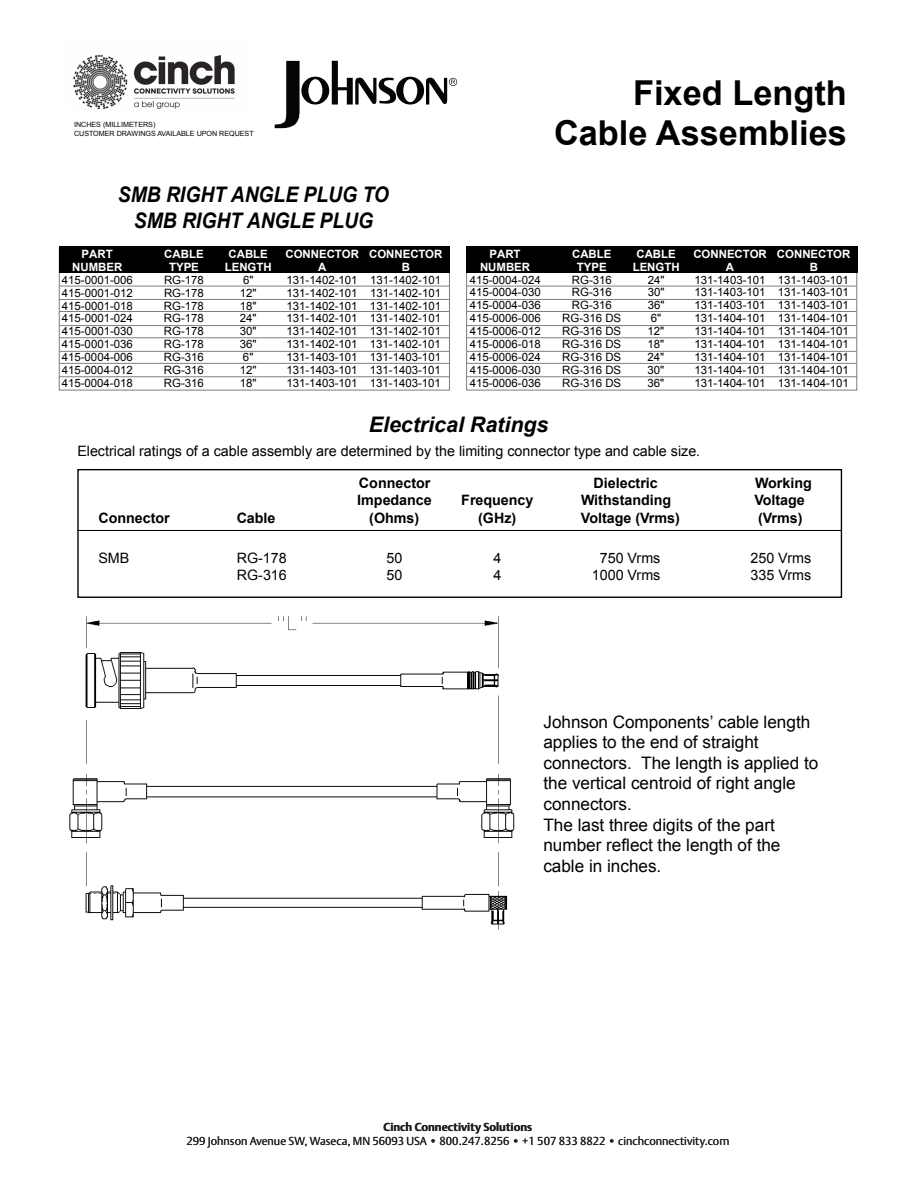
<style>
.page{position:relative;width:918px;height:1188px;background:#fff}
.page>*{position:absolute;margin:0;border:0;box-sizing:border-box;transform-origin:0 0}
.t1{font:700 34.35px/40px "Arial";color:#000;text-align:right}
.t2{font:italic 700 21.45px/25.8px "Arial";color:#000;text-align:center;scale:.9 1}
.t3{font:italic 700 21.45px "Arial";color:#000}
.t4{font:17.1px/20.5px "Arial";color:#000}
.t5{font:14.25px "Arial";color:#000}
.t6{font:700 14.25px "Arial";color:#000}
.t7{font:11.4px "Arial";color:#000}
.t8{font:700 11.4px "Arial";color:#fff}
.t9{font:300 11.4px "DTL Argo T";color:#231f20}
.t10{font:700 11.4px "DTL Argo T";color:#231f20}
.t11{font:7.2px/8.6px "Arial";color:#000}
</style>
<div class="page">
<div style="left:59px;top:247px;width:391px;height:144px;border:1px solid #808080"></div>
<hr style="left:59px;top:286px;width:391px;height:1px;background:#808080">
<hr style="left:59px;top:299px;width:390px;height:1px;background:#808080">
<hr style="left:59px;top:311px;width:391px;height:1px;background:#808080">
<hr style="left:59px;top:325px;width:390px;height:1px;background:#808080">
<hr style="left:59px;top:337px;width:390px;height:1px;background:#808080">
<hr style="left:59px;top:351px;width:391px;height:1px;background:#808080">
<hr style="left:59px;top:363px;width:390px;height:1px;background:#808080">
<hr style="left:59px;top:376px;width:391px;height:1px;background:#808080">
<div style="left:59px;top:247px;width:390px;height:26px;background:#000"></div>
<div style="left:466px;top:247px;width:391px;height:144px;border:1px solid #808080"></div>
<hr style="left:467px;top:286px;width:390px;height:1px;background:#808080">
<hr style="left:466px;top:299px;width:390px;height:1px;background:#808080">
<hr style="left:467px;top:311px;width:390px;height:1px;background:#808080">
<hr style="left:466px;top:325px;width:390px;height:1px;background:#808080">
<hr style="left:467px;top:337px;width:390px;height:1px;background:#808080">
<hr style="left:467px;top:351px;width:390px;height:1px;background:#808080">
<hr style="left:467px;top:363px;width:390px;height:1px;background:#808080">
<hr style="left:466px;top:376px;width:391px;height:1px;background:#808080">
<div style="left:466px;top:247px;width:391px;height:26px;background:#000"></div>
<div style="left:77px;top:469px;width:765px;height:129px;border:1px solid #000"></div>
<hr style="left:77px;top:530px;width:764px;height:1px;background:#000">
<img style="left:69px;top:616px;width:446px;height:314px">
<img style="left:73px;top:55px;width:162px;height:55px">
<svg style="left:275px;top:61px;width:182px;height:67px"></svg>
<p class="t11" style="left:74px;top:120px;width:181px">INCHES (MILLIMETERS)<br>CUSTOMER DRAWINGS AVAILABLE UPON REQUEST</p>
<h2 class="t2" style="left:118px;top:183px;width:303px">SMB RIGHT ANGLE PLUG TO<br>SMB RIGHT ANGLE PLUG</h2>
<h1 class="t1" style="left:554px;top:74px;width:294px">Fixed Length<br>Cable Assemblies</h1>
<p class="t8" style="left:490px;top:246px;width:33px">PART</p>
<p class="t8" style="left:572px;top:246px;width:41px">CABLE</p>
<p class="t8" style="left:636px;top:246px;width:41px">CABLE</p>
<p class="t8" style="left:693px;top:246px;width:158px">CONNECTOR CONNECTOR</p>
<p class="t8" style="left:480px;top:259px;width:52px">NUMBER</p>
<p class="t8" style="left:577px;top:259px;width:31px">TYPE</p>
<p class="t8" style="left:633px;top:259px;width:48px">LENGTH</p>
<p class="t8" style="left:726px;top:259px;width:10px">A</p>
<p class="t8" style="left:810px;top:259px;width:10px">B</p>
<p class="t7" style="left:470px;top:272px;width:73px">415-0004-024</p>
<p class="t7" style="left:572px;top:272px;width:41px">RG-316</p>
<p class="t7" style="left:648px;top:272px;width:18px">24"</p>
<p class="t7" style="left:694px;top:272px;width:156px">131-1403-101 131-1403-101</p>
<p class="t7" style="left:470px;top:285px;width:73px">415-0004-030</p>
<p class="t7" style="left:572px;top:285px;width:41px">RG-316</p>
<p class="t7" style="left:648px;top:285px;width:18px">30"</p>
<p class="t7" style="left:694px;top:285px;width:156px">131-1403-101 131-1403-101</p>
<p class="t7" style="left:470px;top:298px;width:73px">415-0004-036</p>
<p class="t7" style="left:572px;top:298px;width:41px">RG-316</p>
<p class="t7" style="left:648px;top:298px;width:18px">36"</p>
<p class="t7" style="left:694px;top:298px;width:156px">131-1403-101 131-1403-101</p>
<p class="t7" style="left:470px;top:311px;width:73px">415-0006-006</p>
<p class="t7" style="left:562px;top:311px;width:61px">RG-316 DS</p>
<p class="t7" style="left:651px;top:311px;width:12px">6"</p>
<p class="t7" style="left:694px;top:311px;width:156px">131-1404-101 131-1404-101</p>
<p class="t7" style="left:470px;top:324px;width:73px">415-0006-012</p>
<p class="t7" style="left:562px;top:324px;width:61px">RG-316 DS</p>
<p class="t7" style="left:648px;top:324px;width:18px">12"</p>
<p class="t7" style="left:694px;top:324px;width:156px">131-1404-101 131-1404-101</p>
<p class="t7" style="left:470px;top:336px;width:73px">415-0006-018</p>
<p class="t7" style="left:562px;top:336px;width:61px">RG-316 DS</p>
<p class="t7" style="left:648px;top:336px;width:18px">18"</p>
<p class="t7" style="left:694px;top:336px;width:156px">131-1404-101 131-1404-101</p>
<p class="t7" style="left:470px;top:349px;width:73px">415-0006-024</p>
<p class="t7" style="left:562px;top:349px;width:61px">RG-316 DS</p>
<p class="t7" style="left:648px;top:349px;width:18px">24"</p>
<p class="t7" style="left:694px;top:349px;width:156px">131-1404-101 131-1404-101</p>
<p class="t7" style="left:470px;top:362px;width:73px">415-0006-030</p>
<p class="t7" style="left:562px;top:362px;width:61px">RG-316 DS</p>
<p class="t7" style="left:648px;top:362px;width:18px">30"</p>
<p class="t7" style="left:694px;top:362px;width:156px">131-1404-101 131-1404-101</p>
<p class="t7" style="left:470px;top:375px;width:73px">415-0006-036</p>
<p class="t7" style="left:562px;top:375px;width:61px">RG-316 DS</p>
<p class="t7" style="left:648px;top:375px;width:18px">36"</p>
<p class="t7" style="left:694px;top:375px;width:156px">131-1404-101 131-1404-101</p>
<h2 class="t3" style="left:369px;top:411px;width:181px">Electrical Ratings</h2>
<p class="t5" style="left:77px;top:442px;width:624px">Electrical ratings of a cable assembly are determined by the limiting connector type and cable size.</p>
<p class="t8" style="left:82px;top:247px;width:33px">PART</p>
<p class="t8" style="left:164px;top:247px;width:41px">CABLE</p>
<p class="t8" style="left:229px;top:247px;width:41px">CABLE</p>
<p class="t8" style="left:286px;top:247px;width:158px">CONNECTOR CONNECTOR</p>
<p class="t8" style="left:72px;top:259px;width:52px">NUMBER</p>
<p class="t8" style="left:169px;top:259px;width:31px">TYPE</p>
<p class="t8" style="left:225px;top:259px;width:48px">LENGTH</p>
<p class="t8" style="left:318px;top:259px;width:10px">A</p>
<p class="t8" style="left:402px;top:259px;width:10px">B</p>
<p class="t7" style="left:62px;top:272px;width:73px">415-0001-006</p>
<p class="t7" style="left:164px;top:272px;width:41px">RG-178</p>
<p class="t7" style="left:243px;top:272px;width:12px">6"</p>
<p class="t7" style="left:287px;top:272px;width:156px">131-1402-101 131-1402-101</p>
<p class="t7" style="left:62px;top:285px;width:73px">415-0001-012</p>
<p class="t7" style="left:164px;top:285px;width:41px">RG-178</p>
<p class="t7" style="left:240px;top:285px;width:18px">12"</p>
<p class="t7" style="left:287px;top:285px;width:156px">131-1402-101 131-1402-101</p>
<p class="t7" style="left:62px;top:298px;width:73px">415-0001-018</p>
<p class="t7" style="left:164px;top:298px;width:41px">RG-178</p>
<p class="t7" style="left:240px;top:298px;width:18px">18"</p>
<p class="t7" style="left:287px;top:298px;width:156px">131-1402-101 131-1402-101</p>
<p class="t7" style="left:62px;top:311px;width:73px">415-0001-024</p>
<p class="t7" style="left:164px;top:311px;width:41px">RG-178</p>
<p class="t7" style="left:240px;top:311px;width:18px">24"</p>
<p class="t7" style="left:287px;top:311px;width:156px">131-1402-101 131-1402-101</p>
<p class="t7" style="left:62px;top:324px;width:73px">415-0001-030</p>
<p class="t7" style="left:164px;top:324px;width:41px">RG-178</p>
<p class="t7" style="left:240px;top:324px;width:18px">30"</p>
<p class="t7" style="left:287px;top:324px;width:156px">131-1402-101 131-1402-101</p>
<p class="t7" style="left:62px;top:337px;width:73px">415-0001-036</p>
<p class="t7" style="left:164px;top:337px;width:41px">RG-178</p>
<p class="t7" style="left:240px;top:337px;width:18px">36"</p>
<p class="t7" style="left:287px;top:337px;width:156px">131-1402-101 131-1402-101</p>
<p class="t7" style="left:62px;top:350px;width:73px">415-0004-006</p>
<p class="t7" style="left:164px;top:350px;width:41px">RG-316</p>
<p class="t7" style="left:243px;top:350px;width:12px">6"</p>
<p class="t7" style="left:287px;top:350px;width:156px">131-1403-101 131-1403-101</p>
<p class="t7" style="left:62px;top:363px;width:73px">415-0004-012</p>
<p class="t7" style="left:164px;top:363px;width:41px">RG-316</p>
<p class="t7" style="left:240px;top:363px;width:18px">12"</p>
<p class="t7" style="left:287px;top:363px;width:156px">131-1403-101 131-1403-101</p>
<p class="t7" style="left:62px;top:375px;width:73px">415-0004-018</p>
<p class="t7" style="left:164px;top:375px;width:41px">RG-316</p>
<p class="t7" style="left:240px;top:375px;width:18px">18"</p>
<p class="t7" style="left:287px;top:375px;width:156px">131-1403-101 131-1403-101</p>
<p class="t6" style="left:359px;top:474px;width:73px">C o n n otce r</p>
<p class="t6" style="left:593px;top:474px;width:66px">D ci rtcelei</p>
<p class="t6" style="left:755px;top:474px;width:58px">W o nikr g</p>
<p class="t6" style="left:357px;top:491px;width:76px">Impedance</p>
<p class="t6" style="left:461px;top:491px;width:74px">Frequency</p>
<p class="t6" style="left:581px;top:491px;width:92px">Withstanding</p>
<p class="t6" style="left:754px;top:491px;width:52px">Voltage</p>
<p class="t6" style="left:98px;top:508px;width:73px">Connector</p>
<p class="t6" style="left:237px;top:508px;width:40px">Cable</p>
<p class="t6" style="left:369px;top:508px;width:51px">(Ohms)</p>
<p class="t6" style="left:478px;top:508px;width:40px">(GHz)</p>
<p class="t6" style="left:581px;top:508px;width:100px">Voltage (Vrms)</p>
<p class="t6" style="left:758px;top:508px;width:46px">(Vrms)</p>
<p class="t5" style="left:98px;top:548px;width:32px">SMB</p>
<p class="t5" style="left:237px;top:548px;width:51px">RG-178</p>
<p class="t5" style="left:387px;top:548px;width:17px">50</p>
<p class="t5" style="left:494px;top:548px;width:9px">4</p>
<p class="t5" style="left:600px;top:548px;width:62px">750 Vrms</p>
<p class="t5" style="left:751px;top:548px;width:62px">250 Vrms</p>
<p class="t5" style="left:237px;top:565px;width:51px">RG-316</p>
<p class="t5" style="left:387px;top:565px;width:17px">50</p>
<p class="t5" style="left:494px;top:565px;width:9px">4</p>
<p class="t5" style="left:592px;top:565px;width:70px">1000 Vrms</p>
<p class="t5" style="left:751px;top:565px;width:62px">335 Vrms</p>
<h3 class="t4" style="left:543px;top:712px;width:277px">Johnson Components’ cable length applies to the end of straight connectors. The length is applied to the vertical centroid of right angle connectors.<br>The last three digits of the part number reflect the length of the cable in inches.</h3>
<p class="t10" style="left:384px;top:1120px;width:150px">Cinch Connectivity Solutions</p>
<p class="t9" style="left:186px;top:1134px;width:545px">299 Johnson Avenue SW, Waseca, MN 56093 USA • 800.247.8256 • +1 507 833 8822 • cinchconnectivity.com</p>
</div>
